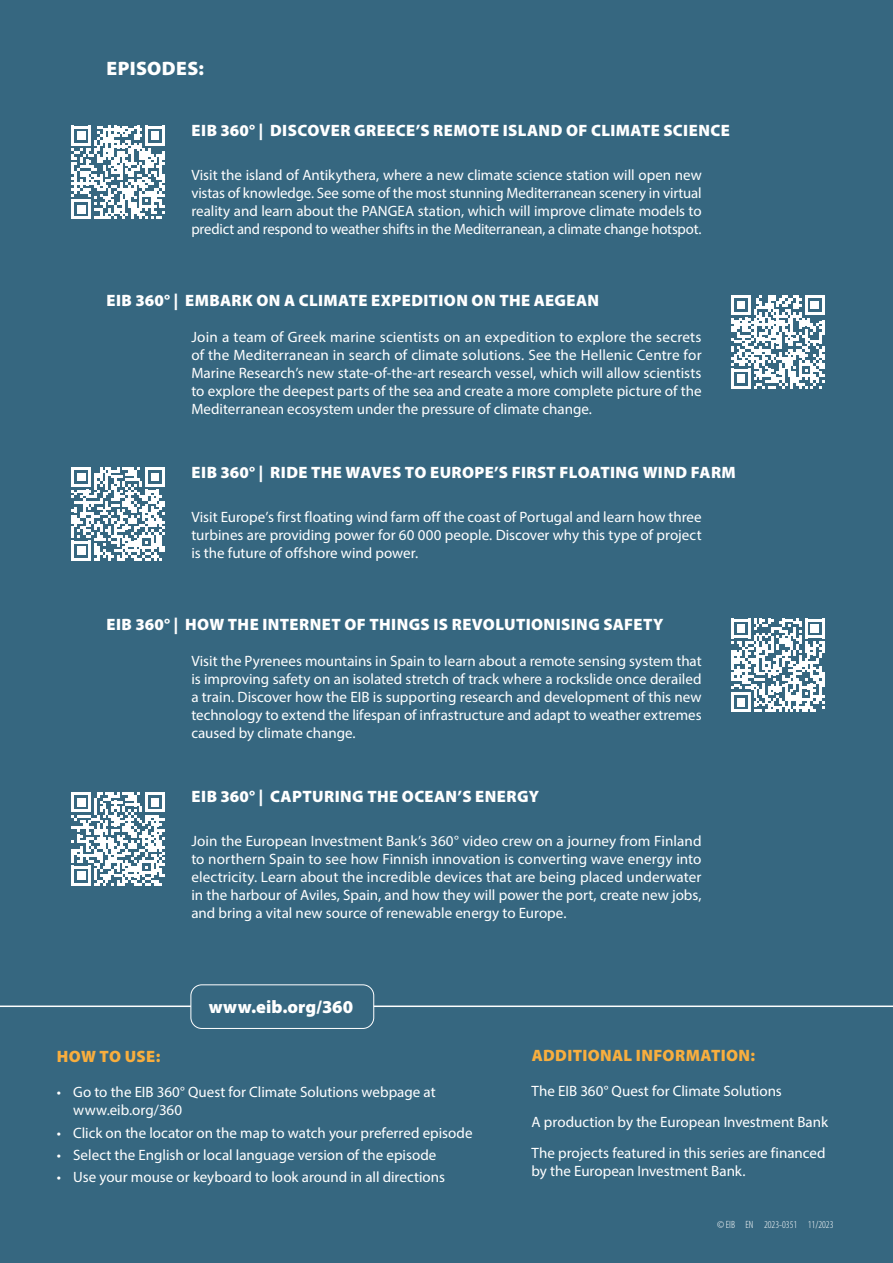
<style>
.page{position:relative;width:893px;height:1263px;background:#366780}
.page>*{position:absolute;margin:0;border:0;box-sizing:border-box;transform-origin:0 0}
.EPISODES{font:900 19.5px "Myriad Pro";letter-spacing:.02em;color:#fff}
.WWW_EIB_PETIT{font:900 18.15px "Myriad Pro";letter-spacing:.005em;color:#fff}
.TITRE_EPISODE{font:900 16.5px "Myriad Pro";letter-spacing:.025em;color:#fff}
.TITRE_EPISODE_1{font:900 16.5px "Myriad Pro";letter-spacing:.025em;color:#fff}
.SOUS_TITRE_JAUNE{font:900 16.5px "Myriad Pro";letter-spacing:.025em;color:#f8ae3e}
.TEXTE_EPISODE{font:15px/18px "Myriad Pro";color:#fff;text-align:justify}
.TEXTE_SOUS_TITRE{font:15px/18px "Myriad Pro";color:#fff}
.TEXTE_SOUS_TITRE_1{font:15px/18px "Myriad Pro";color:#fff}
.copyright{font:300 condensed 10.5px "Myriad Pro";color:#fff}
</style>
<div class="page">
<svg style="left:71px;top:126px;width:94px;height:93px"></svg>
<svg style="left:71px;top:467px;width:94px;height:93px"></svg>
<svg style="left:71px;top:792px;width:94px;height:94px"></svg>
<svg style="left:731px;top:295px;width:93px;height:94px"></svg>
<svg style="left:731px;top:619px;width:93px;height:93px"></svg>
<hr style="left:0;top:1005px;width:893px;height:2px;background:#fff">
<div style="left:191px;top:985px;width:183px;height:43px;background:#366780;border-radius:11px"></div>
<div style="left:190px;top:984px;width:184px;height:45px;border:1px solid #fff;border-radius:11px"></div>
<p class="EPISODES" style="left:106px;top:56px;width:99px">EPISODES:</p>
<p class="TITRE_EPISODE" style="left:192px;top:120px;width:540px">EIB 360° | DISCOVER GREECE’S REMOTE ISLAND OF CLIMATE SCIENCE</p>
<p class="TEXTE_EPISODE" style="left:191px;top:166px;width:512px">Visit the island of Antikythera, where a new climate science station will open new vistas of knowledge. See some of the most stunning Mediterranean scenery in virtual reality and learn about the PANGEA station, which will improve climate models to predict and respond to weather shifts in the Mediterranean, a climate change hotspot.</p>
<p class="TITRE_EPISODE_1" style="left:106px;top:289px;width:494px">EIB 360° | EMBARK ON A CLIMATE EXPEDITION ON THE AEGEAN</p>
<p class="TEXTE_EPISODE" style="left:191px;top:328px;width:512px">Join a team of Greek marine scientists on an expedition to explore the secrets of the Mediterranean in search of climate solutions. See the Hellenic Centre for Marine Research’s new state-of-the-art research vessel, which will allow scientists to explore the deepest parts of the sea and create a more complete picture of the Mediterranean ecosystem under the pressure of climate change.</p>
<p class="TITRE_EPISODE" style="left:192px;top:462px;width:546px">EIB 360° | RIDE THE WAVES TO EUROPE’S FIRST FLOATING WIND FARM</p>
<p class="TEXTE_EPISODE" style="left:191px;top:508px;width:512px">Visit Europe’s first floating wind farm off the coast of Portugal and learn how three turbines are providing power for 60 000 people. Discover why this type of project is the future of offshore wind power.</p>
<p class="TITRE_EPISODE_1" style="left:106px;top:613px;width:558px">EIB 360° | HOW THE INTERNET OF THINGS IS REVOLUTIONISING SAFETY</p>
<p class="TEXTE_EPISODE" style="left:191px;top:652px;width:512px">Visit the Pyrenees mountains in Spain to learn about a remote sensing system that is improving safety on an isolated stretch of track where a rockslide once derailed a train. Discover how the EIB is supporting research and development of this new technology to extend the lifespan of infrastructure and adapt to weather extremes caused by climate change.</p>
<p class="TITRE_EPISODE" style="left:192px;top:786px;width:349px">EIB 360° | CAPTURING THE OCEAN’S ENERGY</p>
<p class="TEXTE_EPISODE" style="left:191px;top:832px;width:512px">Join the European Investment Bank’s 360° video crew on a journey from Finland to northern Spain to see how Finnish innovation is converting wave energy into electricity. Learn about the incredible devices that are being placed underwater in the harbour of Aviles, Spain, and how they will power the port, create new jobs, and bring a vital new source of renewable energy to Europe.</p>
<p class="WWW_EIB_PETIT" style="left:209px;top:995px;width:146px">www.eib.org/360</p>
<p class="SOUS_TITRE_JAUNE" style="left:57px;top:1046px;width:105px">HOW TO USE:</p>
<p class="TEXTE_SOUS_TITRE" style="left:73px;top:1083px;width:364px;text-indent:-16px">• Go to the EIB 360° Quest for Climate Solutions webpage at www.eib.org/360</p>
<p class="TEXTE_SOUS_TITRE" style="left:57px;top:1123px;width:417px">• Click on the locator on the map to watch your preferred episode</p>
<p class="TEXTE_SOUS_TITRE" style="left:57px;top:1145px;width:381px">• Select the English or local language version of the episode</p>
<p class="TEXTE_SOUS_TITRE" style="left:57px;top:1168px;width:390px">• Use your mouse or keyboard to look around in all directions</p>
<p class="SOUS_TITRE_JAUNE" style="left:532px;top:1044px;width:225px">ADDITIONAL INFORMATION:</p>
<p class="TEXTE_SOUS_TITRE_1" style="left:531px;top:1082px;width:252px">The EIB 360° Quest for Climate Solutions</p>
<p class="TEXTE_SOUS_TITRE_1" style="left:531px;top:1113px;width:298px">A production by the European Investment Bank</p>
<p class="TEXTE_SOUS_TITRE_1" style="left:531px;top:1143px;width:296px">The projects featured in this series are financed by the European Investment Bank.</p>
<p class="copyright" style="left:717px;top:1219px;width:118px">© EIB EN 2023-0351 11/2023</p>
</div>
